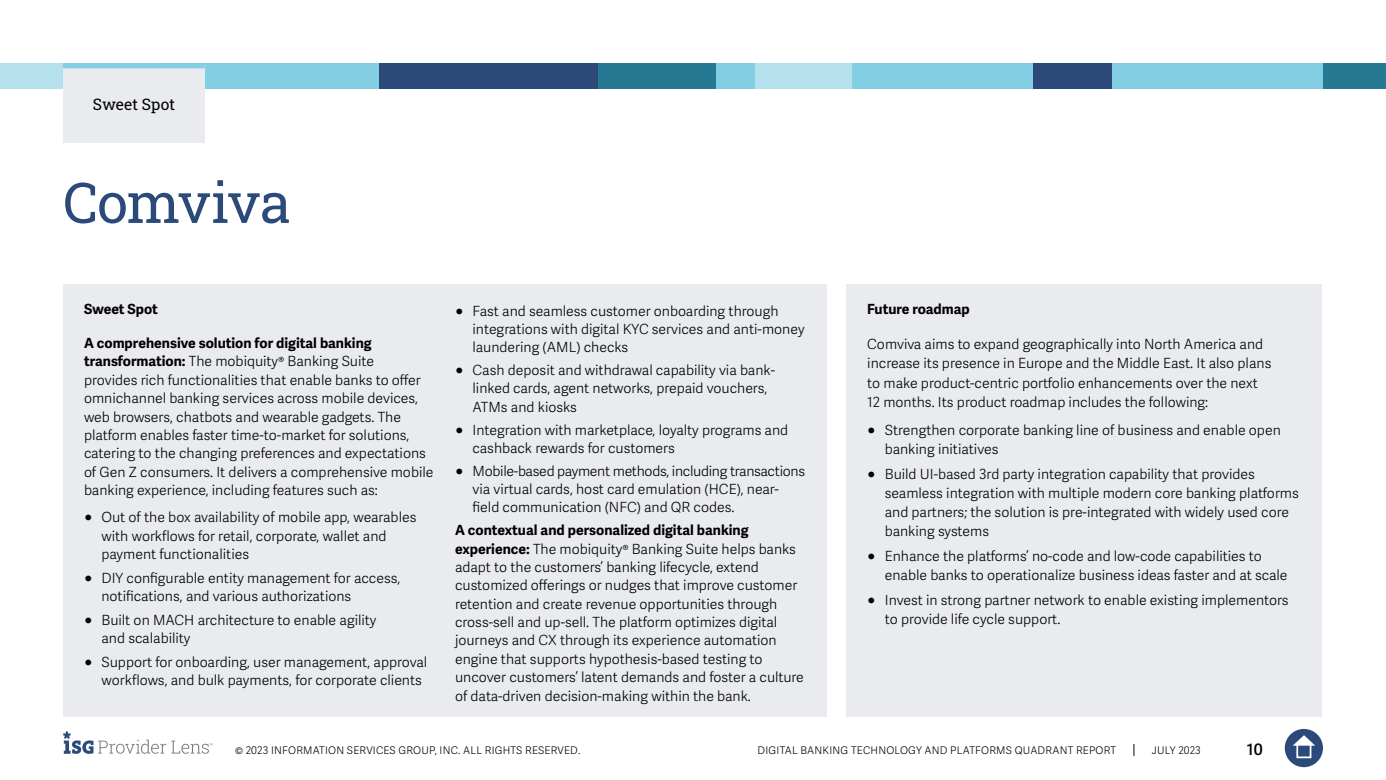
<style>
.page{position:relative;width:1386px;height:780px;background:#fff}
.page>*{position:absolute;margin:0;border:0;box-sizing:border-box;transform-origin:0 0}
.t1{font:56px "Roboto Slab ISG P Regular";letter-spacing:-.025em;color:#2b4a79}
.t2{font:15.75px "Roboto Slab ISG P Regular";color:#000}
.t3{font:600 15.75px "Adelle Sans";color:#000}
.t4{font:300 14px/18.4px "Adelle Sans";color:#000}
.t5{font:700 14px "Adelle Sans";color:#000}
.t6{font:300 10.5px "Adelle Sans";letter-spacing:.02em;color:#000}
.s1{font-weight:700}
.s2{font-weight:700;color:#000101}
</style>
<div class="page">
<svg style="left:1133px;top:744px;width:1px;height:12px"></svg>
<div style="left:1285px;top:729px;width:38px;height:38px;background:#2b4a79;border-radius:50%"></div>
<svg style="left:1293px;top:735px;width:22px;height:10px"></svg>
<div style="left:1296px;top:743px;width:15px;height:15px;border:2px solid #fff"></div>
<svg style="left:63px;top:731px;width:150px;height:23px"></svg>
<div style="left:1047px;top:63px;width:276px;height:26px;background:#84cee3"></div>
<div style="left:0;top:63px;width:158px;height:26px;background:#b4e1ed"></div>
<div style="left:158px;top:63px;width:233px;height:26px;background:#84cee3"></div>
<div style="left:850px;top:63px;width:184px;height:26px;background:#84cee3"></div>
<div style="left:1323px;top:63px;width:63px;height:26px;background:#257992"></div>
<div style="left:1033px;top:63px;width:79px;height:26px;background:#2b4a79"></div>
<div style="left:754px;top:63px;width:98px;height:26px;background:#b4e1ed"></div>
<div style="left:598px;top:63px;width:157px;height:26px;background:#84cee3"></div>
<div style="left:598px;top:63px;width:118px;height:26px;background:#257992"></div>
<div style="left:379px;top:63px;width:219px;height:26px;background:#2b4a79"></div>
<div style="left:63px;top:64px;width:142px;height:79px;background:#e9ebee"></div>
<div style="left:63px;top:63px;width:142px;height:5px;background:#84cee3"></div>
<div style="left:846px;top:284px;width:476px;height:433px;background:#e9ebee"></div>
<div style="left:63px;top:284px;width:763px;height:433px;background:#e9ebee"></div>
<p class="t2" style="left:93px;top:93px;width:84px">Sweet Spot</p>
<h1 class="t1" style="left:63px;top:164px;width:229px">Comviva</h1>
<p class="t5" style="left:84px;top:300px;width:76px">Sweet Spot</p>
<p class="t4" style="left:84px;top:334px;width:351px"><span class="s1">A comprehensive solution for digital banking transformation:</span> The mobiquity® Banking Suite<br>provides rich functionalities that enable banks to offer omnichannel banking services across mobile devices, web browsers, chatbots and wearable gadgets. The platform enables faster time-to-market for solutions, catering to the changing preferences and expectations of Gen Z consumers. It delivers a comprehensive mobile banking experience, including features such as:</p>
<p class="t4" style="left:102px;top:508px;width:316px;text-indent:-18px"><span class="s2">●</span> Out of the box availability of mobile app, wearables with workflows for retail, corporate, wallet and payment functionalities</p>
<p class="t4" style="left:102px;top:569px;width:300px;text-indent:-18px"><span class="s2">●</span> DIY configurable entity management for access, notifications, and various authorizations</p>
<p class="t4" style="left:102px;top:611px;width:276px;text-indent:-18px"><span class="s2">●</span> Built on MACH architecture to enable agility and scalability</p>
<p class="t4" style="left:102px;top:653px;width:327px;text-indent:-18px"><span class="s2">●</span> Support for onboarding, user management, approval workflows, and bulk payments, for corporate clients</p>
<p class="t4" style="left:473px;top:302px;width:334px;text-indent:-18px"><span class="s2">●</span> Fast and seamless customer onboarding through integrations with digital KYC services and anti-money laundering (AML) checks</p>
<p class="t4" style="left:473px;top:361px;width:304px;text-indent:-18px"><span class="s2">●</span> Cash deposit and withdrawal capability via bank&shy;linked cards, agent networks, prepaid vouchers,<br>ATMs and kiosks</p>
<p class="t4" style="left:473px;top:421px;width:317px;text-indent:-18px"><span class="s2">●</span> Integration with marketplace, loyalty programs and cashback rewards for customers</p>
<p class="t4" style="left:473px;top:462px;width:334px;text-indent:-18px"><span class="s2">●</span> Mobile-based payment methods, including transactions via virtual cards, host card emulation (HCE), near&shy;field communication (NFC) and QR codes.</p>
<p class="t4" style="left:455px;top:521px;width:350px"><span class="s1">A contextual and personalized digital banking experience:</span> The mobiquity® Banking Suite helps banks adapt to the customers’ banking lifecycle, extend customized offerings or nudges that improve customer retention and create revenue opportunities through cross-sell and up-sell. The platform optimizes digital journeys and CX through its experience automation engine that supports hypothesis-based testing to uncover customers’ latent demands and foster a culture of data-driven decision-making within the bank.</p>
<p class="t5" style="left:867px;top:300px;width:104px">Future roadmap</p>
<p class="t4" style="left:867px;top:335px;width:406px;line-height:19.2px">Comviva aims to expand geographically into North America and increase its presence in Europe and the Middle East. It also plans to make product-centric portfolio enhancements over the next 12 months. Its product roadmap includes the following:</p>
<p class="t4" style="left:885px;top:420px;width:398px;line-height:19.2px;text-indent:-18px"><span class="s2">●</span> Strengthen corporate banking line of business and enable open banking initiatives</p>
<p class="t4" style="left:885px;top:464px;width:416px;line-height:19.2px;text-indent:-18px"><span class="s2">●</span> Build UI-based 3rd party integration capability that provides seamless integration with multiple modern core banking platforms and partners; the solution is pre-integrated with widely used core banking systems</p>
<p class="t4" style="left:885px;top:546px;width:404px;line-height:19.2px;text-indent:-18px"><span class="s2">●</span> Enhance the platforms’ no-code and low-code capabilities to enable banks to operationalize business ideas faster and at scale</p>
<p class="t4" style="left:885px;top:590px;width:405px;line-height:19.2px;text-indent:-18px"><span class="s2">●</span> Invest in strong partner network to enable existing implementors to provide life cycle support.</p>
<p class="t6" style="left:235px;top:744px;width:347px">© 2023 INFORMATION SERVICES GROUP, INC. ALL RIGHTS RESERVED.</p>
<p class="t6" style="left:758px;top:744px;width:360px">DIGITAL BANKING TECHNOLOGY AND PLATFORMS QUADRANT REPORT</p>
<p class="t6" style="left:1152px;top:744px;width:51px">JULY 2023</p>
<p class="t3" style="left:1247px;top:740px;width:18px">10</p>
</div>
